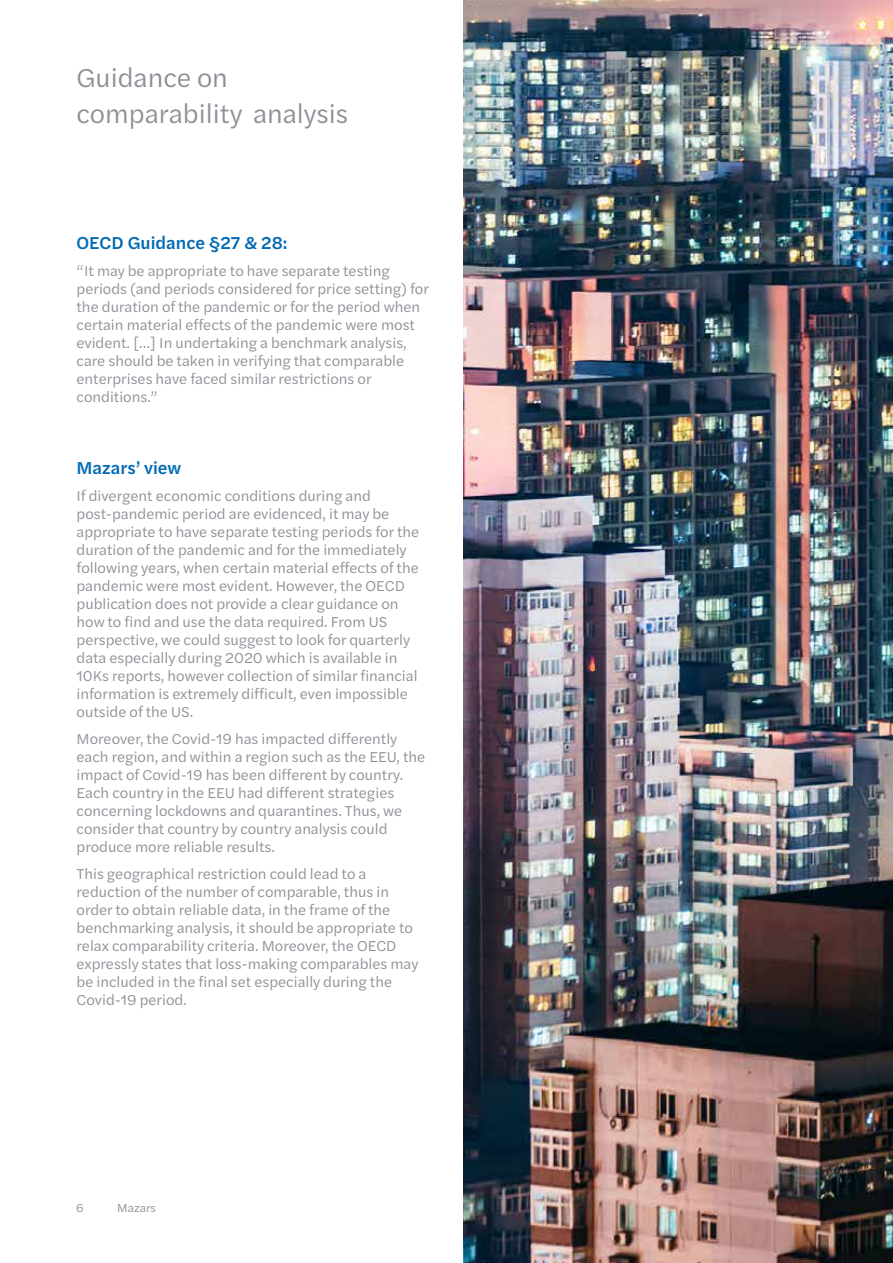
<style>
.page{position:relative;width:893px;height:1263px;background:#fff}
.page>*{position:absolute;margin:0;border:0;box-sizing:border-box;transform-origin:0 0}
.t1{font:27px/36px "Halyard Text";color:#8d9197}
.t2{font:500 18px "Halyard Text";color:#006ab3}
.t3{font:15px/18px "Halyard Text";color:#8d9197}
.t4{font:12px "Halyard Text";color:#8d9197}
</style>
<div class="page">
<img style="left:463px;top:0;width:430px;height:1263px">
<h1 class="t1" style="left:77px;top:59px;width:273px">Guidance on comparability analysis</h1>
<p class="t2" style="left:77px;top:230px;width:212px">OECD Guidance §27 &amp; 28:</p>
<p class="t3" style="left:77px;top:261px;width:354px">“It may be appropriate to have separate testing periods (and periods considered for price setting) for the duration of the pandemic or for the period when certain material effects of the pandemic were most evident. […] In undertaking a benchmark analysis, care should be taken in verifying that comparable enterprises have faced similar restrictions or conditions.”</p>
<p class="t2" style="left:77px;top:455px;width:106px">Mazars’ view</p>
<p class="t3" style="left:77px;top:486px;width:344px">If divergent economic conditions during and post-pandemic period are evidenced, it may be appropriate to have separate testing periods for the duration of the pandemic and for the immediately following years, when certain material effects of the pandemic were most evident. However, the OECD publication does not provide a clear guidance on how to find and use the data required. From US perspective, we could suggest to look for quarterly data especially during 2020 which is available in 10Ks reports, however collection of similar financial information is extremely difficult, even impossible outside of the US.</p>
<p class="t3" style="left:77px;top:729px;width:350px">Moreover, the Covid-19 has impacted differently each region, and within a region such as the EEU, the impact of Covid-19 has been different by country.<br>Each country in the EEU had different strategies concerning lockdowns and quarantines. Thus, we consider that country by country analysis could produce more reliable results.</p>
<p class="t3" style="left:77px;top:864px;width:343px">This geographical restriction could lead to a reduction of the number of comparable, thus in order to obtain reliable data, in the frame of the benchmarking analysis, it should be appropriate to relax comparability criteria. Moreover, the OECD expressly states that loss-making comparables may be included in the final set especially during the Covid-19 period.</p>
<p class="t4" style="left:77px;top:1199px;width:8px">6</p>
<p class="t4" style="left:117px;top:1199px;width:40px">Mazars</p>
</div>
